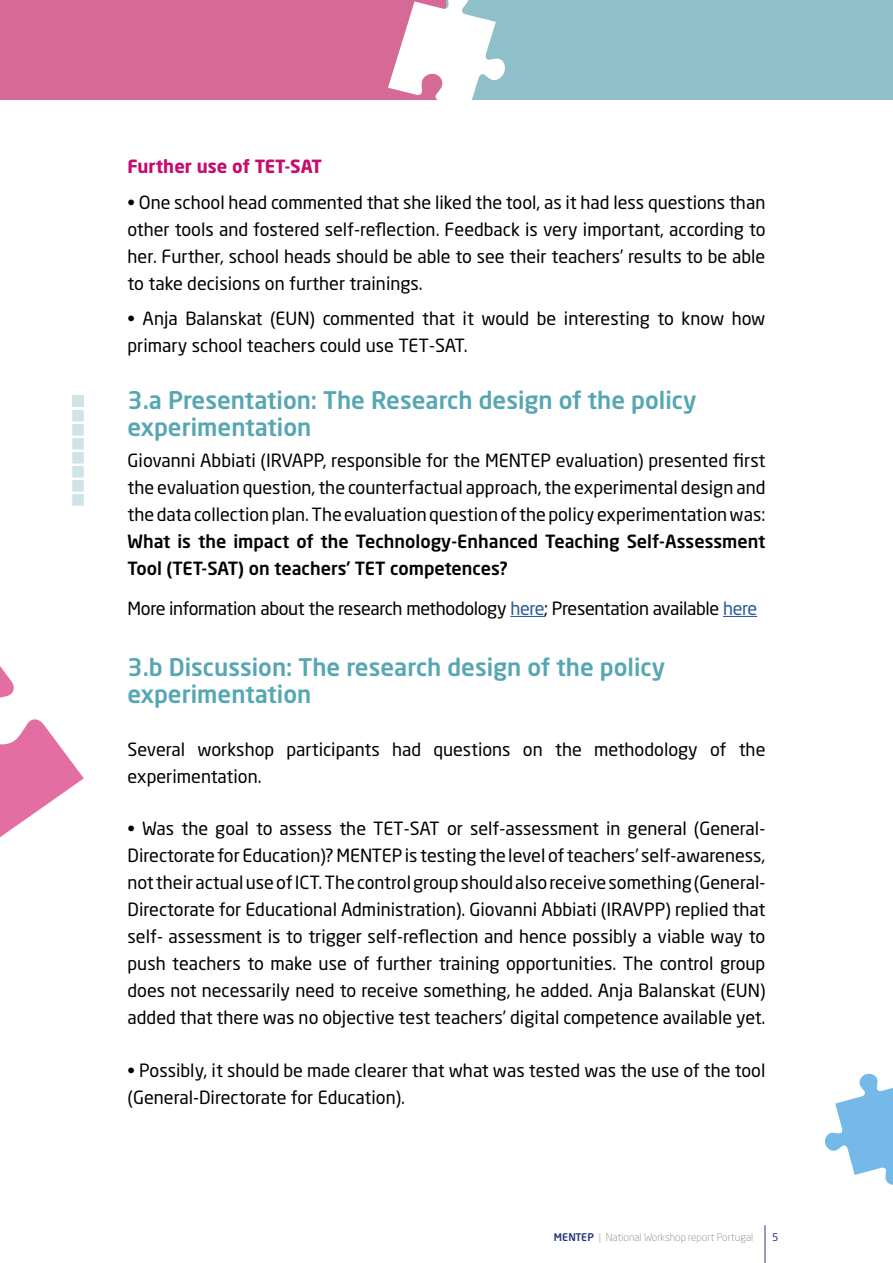
<style>
.page{position:relative;width:893px;height:1263px;background:#fff}
.page>*{position:absolute;margin:0;border:0;box-sizing:border-box;transform-origin:0 0}
.t1{font:500 24px/27px "Neo Sans Std";color:#56a7b3}
.t2{font:18px/27px "Neo Sans Std";color:#000;text-align:justify}
.t3{font:500 18px/27px "Neo Sans Std";color:#000}
.t4{font:18px "Neo Sans Std";letter-spacing:-.02em;color:#000}
.t5{font:700 18px "Neo Sans Std";color:#c70c6f}
.t6{font:300 10.5px "Neo Sans Std";color:#878787}
.t7{font:10.5px "Neo Sans Std";color:#283583}
.s1{color:#275b9b}
.s2{font-weight:500;color:#283583}
</style>
<div class="page">
<hr style="left:765px;top:1225px;width:1px;height:38px;background:#283583">
<svg style="left:72px;top:395px;width:12px;height:111px"></svg>
<hr style="left:510px;top:616px;width:34px;height:1px;background:#275b9b">
<hr style="left:723px;top:616px;width:34px;height:1px;background:#275b9b">
<svg style="left:0;top:666px;width:84px;height:171px"></svg>
<svg style="left:825px;top:1073px;width:68px;height:112px"></svg>
<div style="left:0;top:0;width:446px;height:100px;background:#d66a97"></div>
<div style="left:446px;top:0;width:447px;height:100px;background:#8fc0c9"></div>
<svg style="left:388px;top:0;width:117px;height:100px"></svg>
<p class="t5" style="left:128px;top:155px;width:196px">Further use of TET-SAT</p>
<p class="t2" style="left:128px;top:188px;width:639px">• One school head commented that she liked the tool, as it had less questions than other tools and fostered self-reflection. Feedback is very important, according to her. Further, school heads should be able to see their teachers’ results to be able to take decisions on further trainings.</p>
<p class="t2" style="left:128px;top:305px;width:639px">• Anja Balanskat (EUN) commented that it would be interesting to know how primary school teachers could use TET-SAT.</p>
<h1 class="t1" style="left:128px;top:386px;width:570px">3.a Presentation: The Research design of the policy experimentation</h1>
<p class="t2" style="left:128px;top:447px;width:639px">Giovanni Abbiati (IRVAPP, responsible for the MENTEP evaluation) presented first the evaluation question, the counterfactual approach, the experimental design and the data collection plan. The evaluation question of the policy experimentation was:</p>
<p class="t3" style="left:128px;top:528px;width:639px">What is the impact of the Technology-Enhanced Teaching Self-Assessment<br>Tool (TET-SAT) on teachers’ TET competences?</p>
<p class="t4" style="left:128px;top:597px;width:631px">More information about the research methodology <span class="s1">here</span>; Presentation available <span class="s1">here</span></p>
<h1 class="t1" style="left:128px;top:653px;width:539px">3.b Discussion: The research design of the policy experimentation</h1>
<p class="t2" style="left:128px;top:735px;width:639px">Several workshop participants had questions on the methodology of the experimentation.</p>
<p class="t2" style="left:128px;top:815px;width:639px">• Was the goal to assess the TET-SAT or self-assessment in general (General-Directorate for Education)? MENTEP is testing the level of teachers’ self-awareness, not their actual use of ICT. The control group should also receive something (General-Directorate for Educational Administration). Giovanni Abbiati (IRAVPP) replied that self- assessment is to trigger self-reflection and hence possibly a viable way to push teachers to make use of further training opportunities. The control group does not necessarily need to receive something, he added. Anja Balanskat (EUN) added that there was no objective test teachers’ digital competence available yet.</p>
<p class="t2" style="left:128px;top:1056px;width:639px">• Possibly, it should be made clearer that what was tested was the use of the tool (General-Directorate for Education).</p>
<p class="t6" style="left:554px;top:1230px;width:201px"><span class="s2">MENTEP</span> | National Workshop report Portugal</p>
<p class="t7" style="left:772px;top:1230px;width:8px">5</p>
</div>
